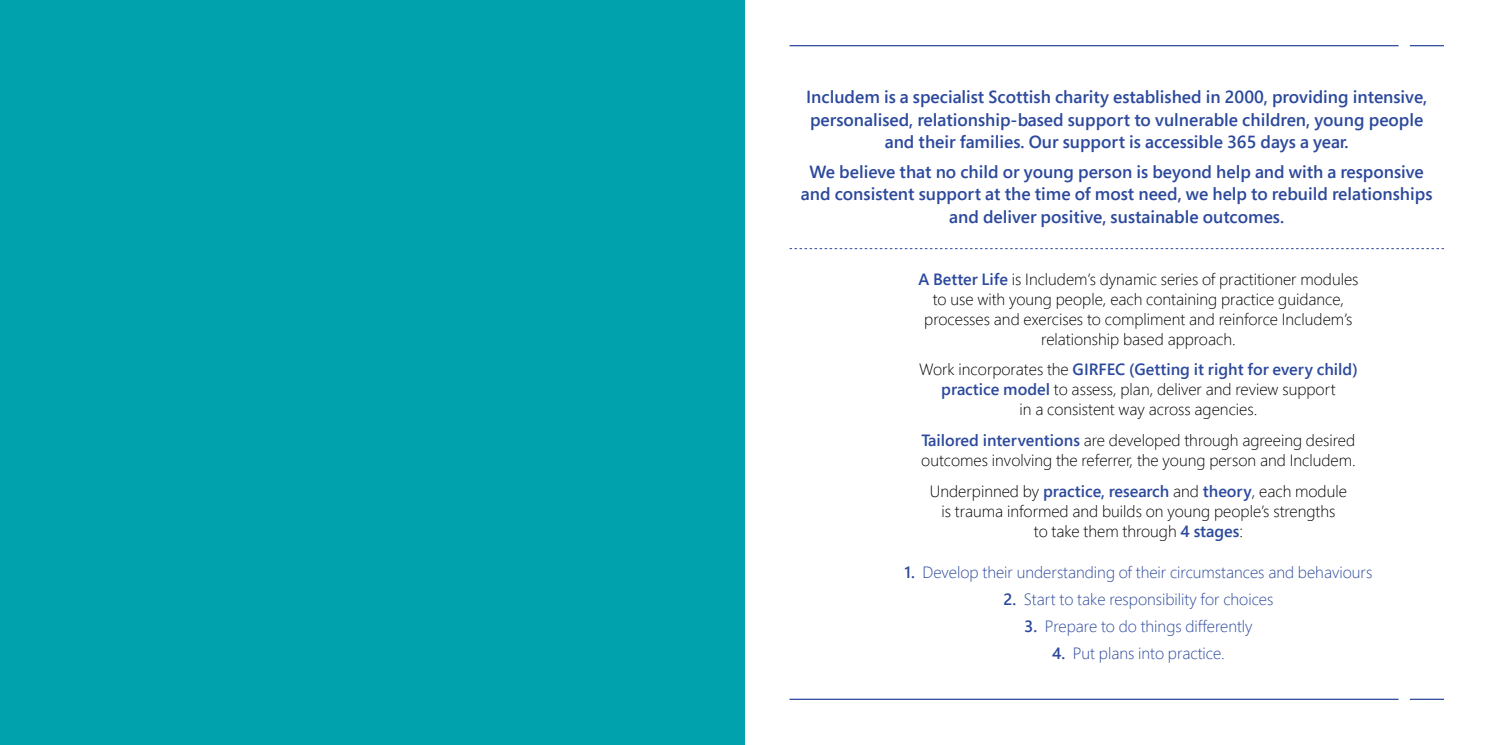
<style>
.page{position:relative;width:1489px;height:745px;background:#fff}
.page>*{position:absolute;margin:0;border:0;box-sizing:border-box;transform-origin:0 0}
.t1{font:600 17.5px/22.5px "Segoe Pro";color:#2c499c;text-align:center}
.t2{font:300 16.25px/20px "Segoe Pro";color:#000;text-align:center}
.t3{font:300 16.25px "Segoe Pro";color:#2c499c}
.s1{font-weight:600;color:#2c499c}
.s2{font-weight:600}
</style>
<div class="page">
<hr style="left:789px;top:698px;width:609px;height:1px;background:#2c499c">
<hr style="left:789px;top:45px;width:609px;height:1px;background:#2c499c">
<hr style="left:1409px;top:698px;width:34px;height:1px;background:#2c499c">
<hr style="left:1409px;top:45px;width:34px;height:1px;background:#2c499c">
<div style="left:0;top:0;width:744px;height:744px;background:#00a2ad"></div>
<svg style="left:789px;top:248px;width:654px;height:1px"></svg>
<p class="t1" style="left:806px;top:85px;width:622px">Includem is a specialist Scottish charity established in 2000, providing intensive, personalised, relationship-based support to vulnerable children, young people and their families. Our support is accessible 365 days a year.</p>
<p class="t1" style="left:800px;top:160px;width:633px">We believe that no child or young person is beyond help and with a responsive and consistent support at the time of most need, we help to rebuild relationships and deliver positive, sustainable outcomes.</p>
<p class="t2" style="left:918px;top:268px;width:441px"><span class="s1">A Better Life</span> is Includem’s dynamic series of practitioner modules to use with young people, each containing practice guidance, processes and exercises to compliment and reinforce Includem’s relationship based approach.</p>
<p class="t2" style="left:919px;top:359px;width:440px">Work incorporates the <span class="s1">GIRFEC (Getting it right for every child) practice model</span> to assess, plan, deliver and review support<br>in a consistent way across agencies.</p>
<p class="t2" style="left:921px;top:429px;width:436px;text-align:left"><span class="s1">Tailored interventions</span> are developed through agreeing desired outcomes involving the referrer, the young person and Includem.</p>
<p class="t2" style="left:929px;top:480px;width:418px">Underpinned by <span class="s1">practice, research</span> and <span class="s1">theory</span>, each module is trauma informed and builds on young people’s strengths<br>to take them through <span class="s1">4 stages</span>:</p>
<p class="t3" style="left:904px;top:560px;width:469px"><span class="s2">1.</span> Develop their understanding of their circumstances and behaviours</p>
<p class="t3" style="left:1003px;top:588px;width:271px"><span class="s2">2.</span> Start to take responsibility for choices</p>
<p class="t3" style="left:1024px;top:615px;width:230px"><span class="s2">3.</span> Prepare to do things differently</p>
<p class="t3" style="left:1051px;top:642px;width:174px"><span class="s2">4.</span> Put plans into practice.</p>
</div>
